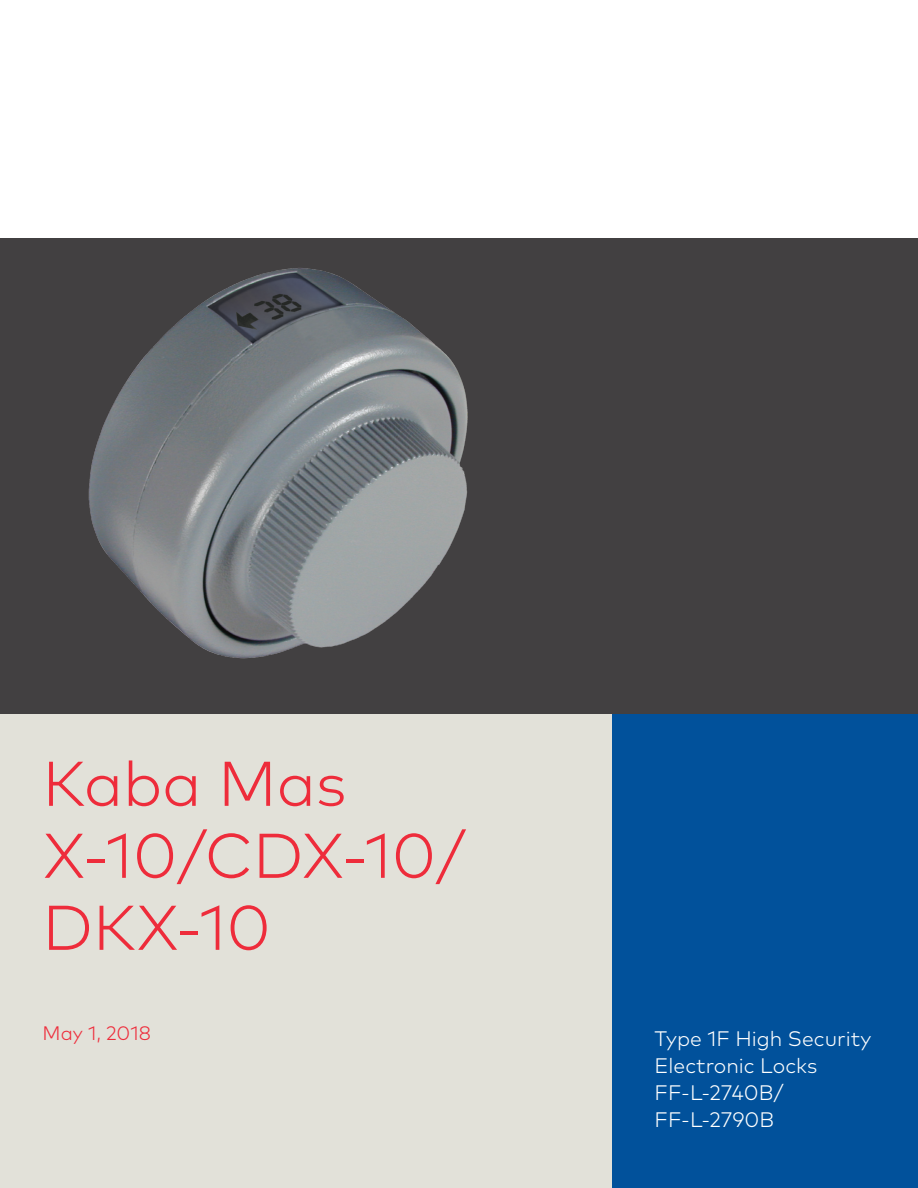
<style>
.page{position:relative;width:918px;height:1188px;background:#fff}
.page>*{position:absolute;margin:0;border:0;box-sizing:border-box;transform-origin:0 0}
.Title_42pt_48pt{font:300 63px/72px "Mark Pro";color:#ee2c3b}
.Descriptor_14pt_18pt{font:300 21px/27px "Mark Pro";color:#fff}
.Body_Text_9pt_12pt{font:300 19.5px "Mark Pro";color:#ee2c3b}
</style>
<div class="page">
<div style="left:612px;top:714px;width:306px;height:474px;background:#01519b"></div>
<div style="left:0;top:714px;width:612px;height:474px;background:#e2e1d9"></div>
<div style="left:0;top:238px;width:918px;height:476px;background:#424041"></div>
<img style="left:88px;top:268px;width:380px;height:391px">
<p class="Title_42pt_48pt" style="left:43px;top:743px;width:306px">Kaba Mas</p>
<p class="Title_42pt_48pt" style="left:43px;top:815px;width:425px">X-10/CDX-10/<br>DKX-10</p>
<p class="Body_Text_9pt_12pt" style="left:43px;top:1018px;width:110px">May 1, 2018</p>
<p class="Descriptor_14pt_18pt" style="left:655px;top:1024px;width:218px">Type 1F High Security<br>Electronic Locks</p>
<p class="Descriptor_14pt_18pt" style="left:655px;top:1078px;width:131px">FF-L-2740B/<br>FF-L-2790B</p>
</div>
